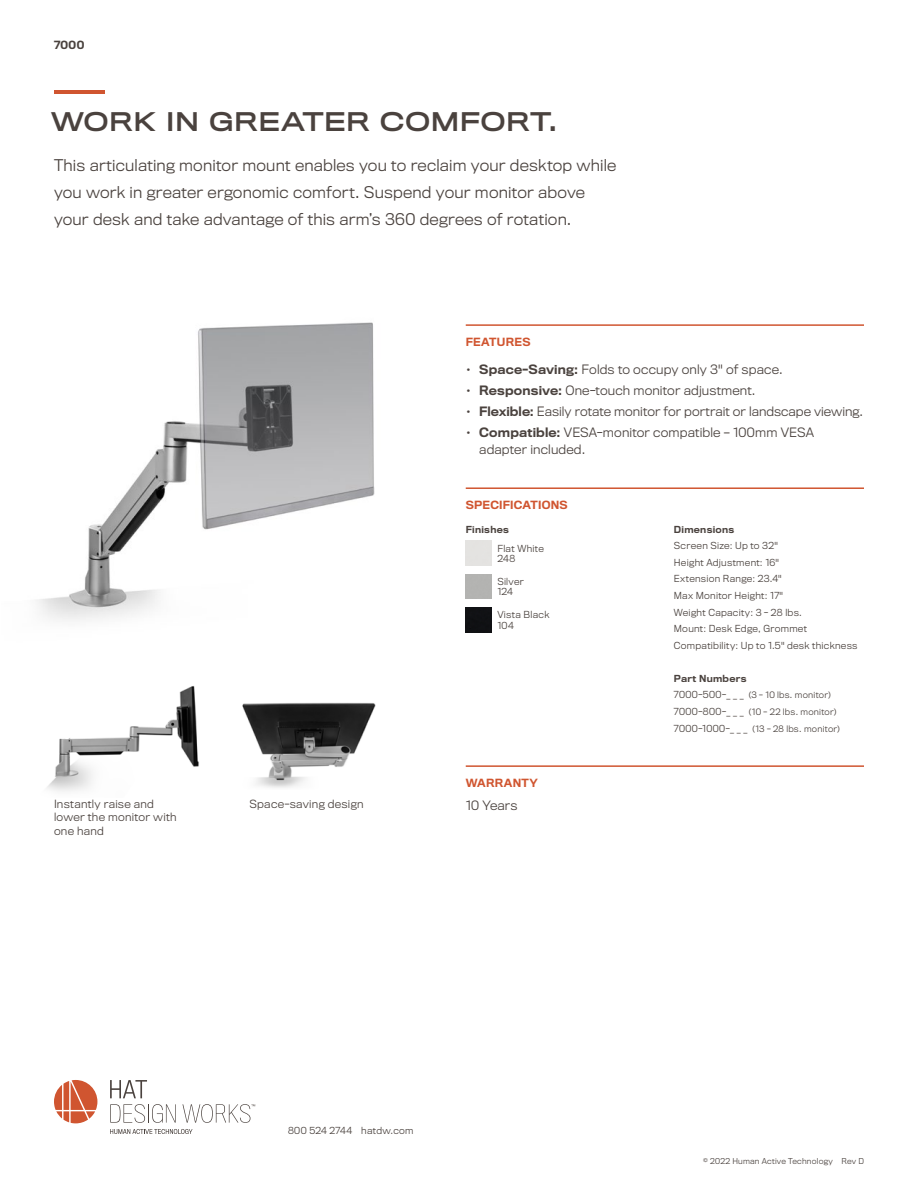
<style>
.page{position:relative;width:918px;height:1188px;background:#fff}
.page>*{position:absolute;margin:0;border:0;box-sizing:border-box;transform-origin:0 0}
.Intro_Header{font:24px "Titling Gothic FB Wide Standard";letter-spacing:.005em;color:#4a423e}
.Description_-_Main{font:300 15px/27px "Titling Gothic FB";letter-spacing:.015em;color:#4a423e}
.Body_-_Features{font:300 12px/16.5px "Titling Gothic FB";letter-spacing:.01em;color:#4a423e}
.Body_-_Warranty{font:300 12px "Titling Gothic FB";letter-spacing:.01em;color:#4a423e}
.t1{font:300 10.5px/13.5px "Titling Gothic FB";letter-spacing:.025em;color:#4a423e}
.Subhead{font:500 10.5px "Titling Gothic FB";letter-spacing:.02em;color:#d05530}
.Product_Name_-_Small{font:500 10.5px "Titling Gothic FB";color:#4a423e}
.Body_-_Specification{font:300 9px "Titling Gothic FB";letter-spacing:.03em;color:#4a423e}
.Body_-_Specification-2{font:500 9px "Titling Gothic FB";letter-spacing:.035em;color:#4a423e}
.Contact_Info{font:300 9px "Titling Gothic FB";letter-spacing:.035em;color:#4a423e}
.Finishes{font:300 9px "Titling Gothic FB";letter-spacing:.025em;color:#4a423e}
.Body_-_Specification-3{font:300 8.25px "Titling Gothic FB";letter-spacing:.03em;color:#4a423e}
.Copyright{font:300 7.5px "Titling Gothic FB";letter-spacing:.03em;color:#4a423e}
.s1{font-weight:500}
.s2{font-size:9px}
</style>
<div class="page">
<hr style="left:466px;top:324px;width:398px;height:2px;background:#d05530">
<hr style="left:466px;top:487px;width:398px;height:2px;background:#d05530">
<img style="left:466px;top:607px;width:25px;height:25px">
<hr style="left:466px;top:765px;width:398px;height:2px;background:#d05530">
<img style="left:47px;top:686px;width:152px;height:106px">
<img style="left:36px;top:322px;width:339px;height:299px">
<img style="left:242px;top:702px;width:134px;height:86px">
<svg style="left:54px;top:1080px;width:43px;height:43px"></svg>
<svg style="left:110px;top:1104px;width:66px;height:19px"></svg>
<svg style="left:110px;top:1080px;width:37px;height:18px"></svg>
<svg style="left:182px;top:1104px;width:73px;height:19px"></svg>
<svg style="left:110px;top:1129px;width:83px;height:5px"></svg>
<hr style="left:54px;top:91px;width:51px;height:3px;background:#d05530">
<p class="Product_Name_-_Small" style="left:54px;top:38px;width:32px">7000</p>
<p class="Intro_Header" style="left:51px;top:107px;width:508px">WORK IN GREATER COMFORT.</p>
<p class="Description_-_Main" style="left:54px;top:152px;width:564px">This articulating monitor mount enables you to reclaim your desktop while you work in greater ergonomic comfort. Suspend your monitor above your desk and take advantage of this arm’s 360 degrees of rotation.</p>
<p class="Subhead" style="left:466px;top:336px;width:66px">FEATURES</p>
<p class="Body_-_Features" style="left:466px;top:361px;width:318px"><span class="s1">• Space-Saving:</span> Folds to occupy only 3" of space.</p>
<p class="Body_-_Features" style="left:466px;top:382px;width:291px"><span class="s1">• Responsive:</span> One-touch monitor adjustment.</p>
<p class="Body_-_Features" style="left:466px;top:403px;width:399px"><span class="s1">• Flexible:</span> Easily rotate monitor for portrait or landscape viewing.</p>
<p class="Body_-_Features" style="left:479px;top:424px;width:336px;text-indent:-14px"><span class="s1">• Compatible:</span> VESA-monitor compatible – 100mm VESA adapter included.</p>
<p class="Subhead" style="left:466px;top:499px;width:104px">SPECIFICATIONS</p>
<p class="Body_-_Specification-2" style="left:466px;top:524px;width:45px">Finishes</p>
<p class="Finishes" style="left:497px;top:543px;width:48px">Flat White</p>
<p class="Finishes" style="left:497px;top:553px;width:19px">248</p>
<p class="Body_-_Specification" style="left:497px;top:576px;width:28px">Silver</p>
<p class="Finishes" style="left:497px;top:587px;width:17px">124</p>
<p class="Body_-_Specification" style="left:497px;top:609px;width:54px">Vista Black</p>
<p class="Finishes" style="left:497px;top:620px;width:18px">104</p>
<p class="Subhead" style="left:466px;top:777px;width:74px">WARRANTY</p>
<p class="t1" style="left:250px;top:797px;width:116px">Space-saving design</p>
<p class="t1" style="left:54px;top:797px;width:102px">Instantly raise and</p>
<p class="Body_-_Warranty" style="left:466px;top:799px;width:53px">10 Years</p>
<p class="t1" style="left:54px;top:810px;width:124px">lower the monitor with one hand</p>
<p class="Body_-_Specification-2" style="left:674px;top:524px;width:62px">Dimensions</p>
<p class="Body_-_Specification" style="left:674px;top:540px;width:106px">Screen Size: Up to 32"</p>
<p class="Body_-_Specification" style="left:674px;top:557px;width:107px">Height Adjustment: 16"</p>
<p class="Body_-_Specification" style="left:674px;top:574px;width:109px">Extension Range: 23.4"</p>
<p class="Body_-_Specification" style="left:674px;top:590px;width:111px">Max Monitor Height: 17"</p>
<p class="Body_-_Specification" style="left:674px;top:607px;width:130px">Weight Capacity: 3 - 28 lbs.</p>
<p class="Body_-_Specification" style="left:674px;top:623px;width:135px">Mount: Desk Edge, Grommet</p>
<p class="Body_-_Specification" style="left:674px;top:640px;width:185px">Compatibility: Up to 1.5" desk thickness</p>
<p class="Body_-_Specification-2" style="left:674px;top:673px;width:74px">Part Numbers</p>
<p class="Body_-_Specification-3" style="left:674px;top:690px;width:158px"><span class="s2">7000-500-_ _ _</span> (3 - 10 lbs. monitor)</p>
<p class="Body_-_Specification-3" style="left:674px;top:707px;width:164px"><span class="s2">7000-800-_ _ _</span> (10 - 22 lbs. monitor)</p>
<p class="Body_-_Specification-3" style="left:674px;top:724px;width:168px"><span class="s2">7000-1000-_ _ _</span> (13 - 28 lbs. monitor)</p>
<p class="Contact_Info" style="left:288px;top:1125px;width:127px">800 524 2744 hatdw.com</p>
<p class="Copyright" style="left:703px;top:1157px;width:162px">© 2022 Human Active Technology Rev D</p>
</div>
